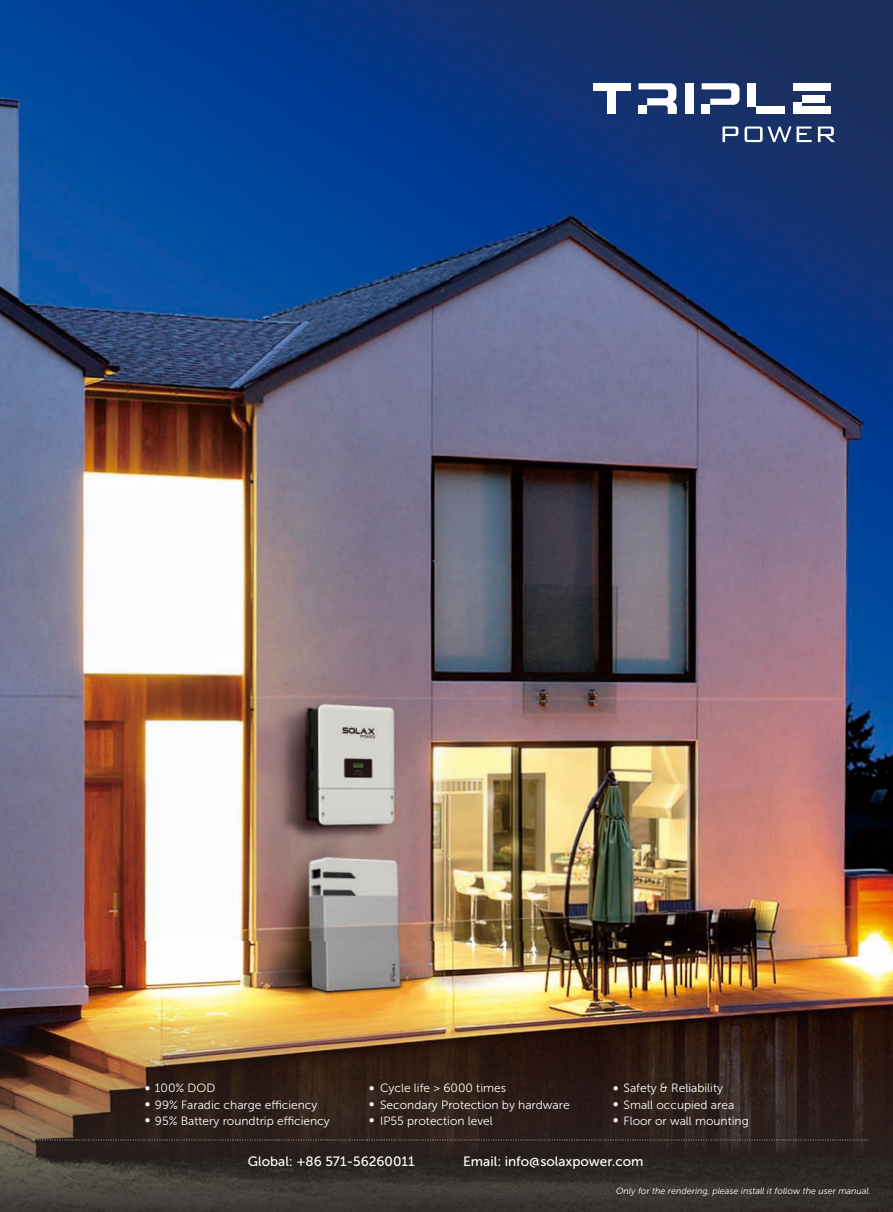
<style>
.page{position:relative;width:893px;height:1212px;background:#fff}
.page>*{position:absolute;margin:0;border:0;box-sizing:border-box;transform-origin:0 0}
.t1{font:13.5px "Museo Sans 500";color:#fff}
.t2{font:12px/16.6px "Museo Sans 300";color:#fff}
.t3{font:italic 9px "Museo Sans 300";color:#fff}
</style>
<div class="page">
<img style="left:0;top:0;width:893px;height:941px">
<div style="left:685px;top:83px;width:9px;height:31px;background:#fff"></div>
<div style="left:616px;top:83px;width:14px;height:8px;background:#fff"></div>
<div style="left:593px;top:83px;width:26px;height:8px;background:#fff"></div>
<div style="left:607px;top:91px;width:9px;height:23px;background:#fff"></div>
<svg style="left:638px;top:83px;width:39px;height:31px"></svg>
<div style="left:702px;top:105px;width:8px;height:9px;background:#fff"></div>
<svg style="left:702px;top:83px;width:37px;height:22px"></svg>
<div style="left:748px;top:83px;width:8px;height:24px;background:#fff"></div>
<div style="left:756px;top:107px;width:29px;height:7px;background:#fff"></div>
<div style="left:793px;top:102px;width:9px;height:12px;background:#fff"></div>
<div style="left:793px;top:107px;width:38px;height:7px;background:#fff"></div>
<div style="left:793px;top:83px;width:38px;height:8px;background:#fff"></div>
<div style="left:802px;top:95px;width:23px;height:7px;background:#fff"></div>
<svg style="left:722px;top:126px;width:113px;height:16px"></svg>
<img style="left:0;top:941px;width:893px;height:271px">
<svg style="left:369px;top:1086px;width:5px;height:4px"></svg>
<svg style="left:369px;top:1102px;width:5px;height:4px"></svg>
<svg style="left:369px;top:1118px;width:5px;height:4px"></svg>
<svg style="left:613px;top:1086px;width:5px;height:4px"></svg>
<svg style="left:613px;top:1102px;width:5px;height:4px"></svg>
<svg style="left:613px;top:1118px;width:5px;height:4px"></svg>
<svg style="left:145px;top:1086px;width:5px;height:4px"></svg>
<svg style="left:145px;top:1102px;width:5px;height:4px"></svg>
<svg style="left:145px;top:1118px;width:5px;height:4px"></svg>
<svg style="left:23px;top:1140px;width:845px;height:1px"></svg>
<p class="t2" style="left:155px;top:1080px;width:176px">100% DOD<br>99% Faradic charge efficiency<br>95% Battery roundtrip efficiency</p>
<p class="t2" style="left:380px;top:1080px;width:191px">Cycle life &gt; 6000 times<br>Secondary Protection by hardware<br>IP55 protection level</p>
<p class="t2" style="left:624px;top:1080px;width:127px">Safety &amp; Reliability<br>Small occupied area<br>Floor or wall mounting</p>
<p class="t1" style="left:248px;top:1156px;width:168px">Global: +86 571-56260011</p>
<p class="t1" style="left:463px;top:1156px;width:182px">Email: info@solaxpower.com</p>
<p class="t3" style="left:616px;top:1187px;width:256px">Only for the rendering, please install it follow the user manual.</p>
</div>
